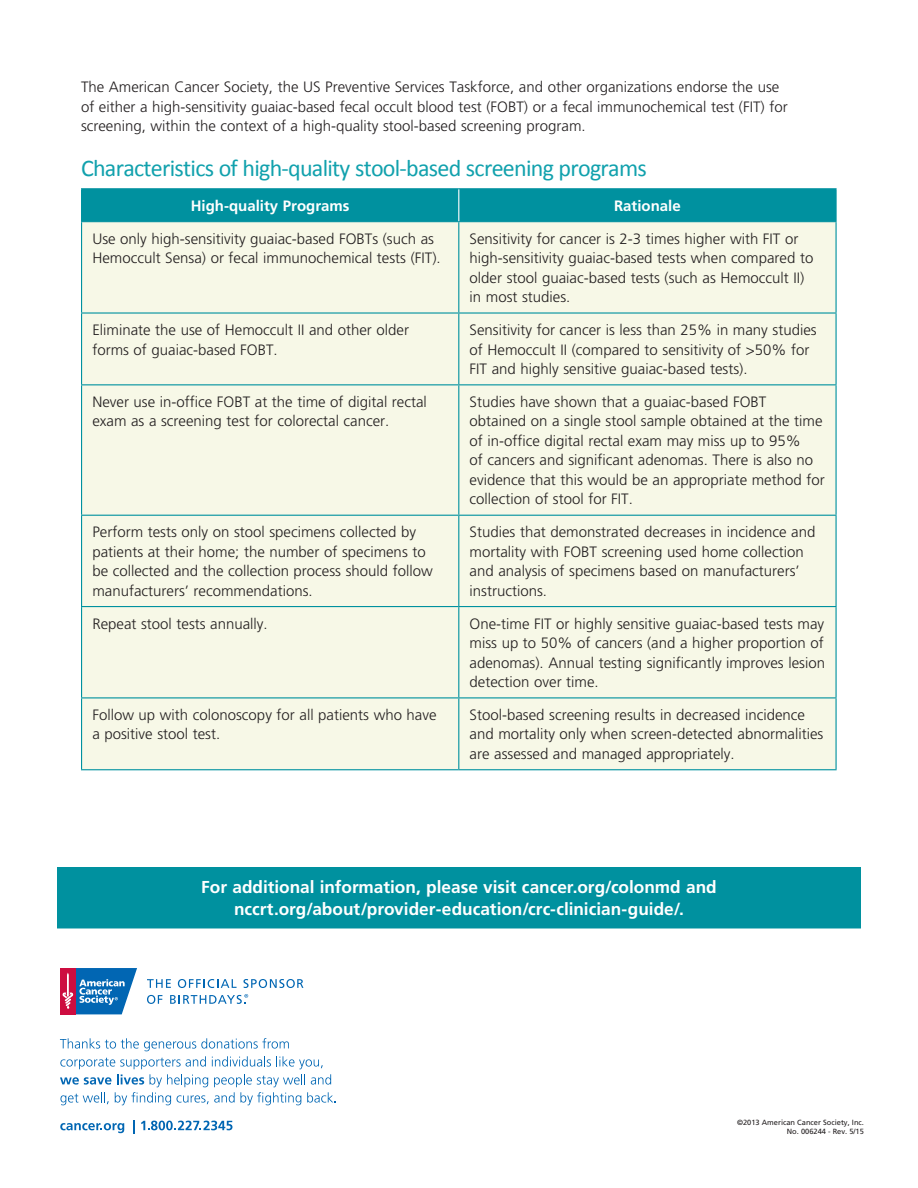
<style>
.page{position:relative;width:918px;height:1188px;background:#fff}
.page>*{position:absolute;margin:0;border:0;box-sizing:border-box;transform-origin:0 0}
.t1{font:24px "Calibri";letter-spacing:-.03em;color:#11a1ad}
.t2{font:700 17.25px/21.8px "Frutiger LT Std";color:#fff;text-align:center}
.t3{font:300 15px/19.5px "Frutiger LT Std";color:#231f20}
.t4{font:700 15px "Frutiger LT Std";color:#fff}
.t5{font:7.5px/9px "Frutiger LT Std";color:#231f20;text-align:right}
</style>
<div class="page">
<div style="left:82px;top:189px;width:754px;height:32px;background:#00919f"></div>
<div style="left:82px;top:222px;width:754px;height:547px;background:#f7f8e7"></div>
<hr style="left:81px;top:188px;width:378px;height:1px;background:#00919f">
<hr style="left:81px;top:189px;width:1px;height:32px;background:#00919f">
<hr style="left:459px;top:188px;width:378px;height:1px;background:#00919f">
<hr style="left:836px;top:189px;width:1px;height:32px;background:#00919f">
<hr style="left:81px;top:221px;width:378px;height:1px;background:#00919f">
<hr style="left:81px;top:222px;width:1px;height:90px;background:#00919f">
<hr style="left:459px;top:221px;width:378px;height:1px;background:#00919f">
<hr style="left:458px;top:222px;width:1px;height:90px;background:#00919f">
<hr style="left:836px;top:222px;width:1px;height:90px;background:#00919f">
<hr style="left:81px;top:312px;width:378px;height:2px;background:#00919f">
<hr style="left:81px;top:314px;width:1px;height:70px;background:#00919f">
<hr style="left:459px;top:312px;width:378px;height:2px;background:#00919f">
<hr style="left:458px;top:314px;width:1px;height:70px;background:#00919f">
<hr style="left:836px;top:314px;width:1px;height:70px;background:#00919f">
<hr style="left:81px;top:384px;width:378px;height:1px;background:#00919f">
<hr style="left:81px;top:385px;width:1px;height:130px;background:#00919f">
<hr style="left:459px;top:384px;width:378px;height:1px;background:#00919f">
<hr style="left:458px;top:385px;width:1px;height:130px;background:#00919f">
<hr style="left:836px;top:385px;width:1px;height:130px;background:#00919f">
<hr style="left:81px;top:515px;width:378px;height:1px;background:#00919f">
<hr style="left:81px;top:516px;width:1px;height:90px;background:#00919f">
<hr style="left:459px;top:515px;width:378px;height:1px;background:#00919f">
<hr style="left:458px;top:516px;width:1px;height:90px;background:#00919f">
<hr style="left:836px;top:516px;width:1px;height:90px;background:#00919f">
<hr style="left:81px;top:606px;width:378px;height:1px;background:#00919f">
<hr style="left:81px;top:607px;width:1px;height:90px;background:#00919f">
<hr style="left:459px;top:606px;width:378px;height:1px;background:#00919f">
<hr style="left:458px;top:607px;width:1px;height:90px;background:#00919f">
<hr style="left:836px;top:607px;width:1px;height:90px;background:#00919f">
<hr style="left:81px;top:697px;width:378px;height:1px;background:#00919f">
<hr style="left:81px;top:698px;width:1px;height:71px;background:#00919f">
<hr style="left:459px;top:697px;width:378px;height:1px;background:#00919f">
<hr style="left:458px;top:698px;width:1px;height:71px;background:#00919f">
<hr style="left:836px;top:698px;width:1px;height:71px;background:#00919f">
<hr style="left:81px;top:769px;width:378px;height:1px;background:#00919f">
<hr style="left:459px;top:769px;width:378px;height:1px;background:#00919f">
<hr style="left:458px;top:189px;width:1px;height:32px;background:#fff">
<div style="left:54px;top:864px;width:810px;height:68px;background:#00919f;border:3px solid #fff"></div>
<svg style="left:60px;top:1123px;width:64px;height:10px"></svg>
<svg style="left:133px;top:1120px;width:1px;height:14px"></svg>
<svg style="left:141px;top:1121px;width:91px;height:9px"></svg>
<svg style="left:60px;top:1038px;width:276px;height:67px"></svg>
<svg style="left:147px;top:979px;width:24px;height:9px"></svg>
<svg style="left:178px;top:979px;width:59px;height:9px"></svg>
<svg style="left:243px;top:979px;width:60px;height:9px"></svg>
<svg style="left:147px;top:995px;width:15px;height:9px"></svg>
<svg style="left:170px;top:994px;width:78px;height:10px"></svg>
<svg style="left:60px;top:968px;width:77px;height:47px"></svg>
<p class="t3" style="left:81px;top:78px;width:708px">The American Cancer Society, the US Preventive Services Taskforce, and other organizations endorse the use of either a high-sensitivity guaiac-based fecal occult blood test (FOBT) or a fecal immunochemical test (FIT) for screening, within the context of a high-quality stool-based screening program.</p>
<h1 class="t1" style="left:81px;top:152px;width:567px">Characteristics of high-quality stool-based screening programs</h1>
<p class="t4" style="left:191px;top:197px;width:160px">High-quality Programs</p>
<p class="t4" style="left:614px;top:197px;width:68px">Rationale</p>
<p class="t3" style="left:92px;top:229px;width:350px">Use only high-sensitivity guaiac-based FOBTs (such as<br>Hemoccult Sensa) or fecal immunochemical tests (FIT).</p>
<p class="t3" style="left:470px;top:229px;width:345px">Sensitivity for cancer is 2-3 times higher with FIT or high-sensitivity guaiac-based tests when compared to older stool guaiac-based tests (such as Hemoccult II) in most studies.</p>
<p class="t3" style="left:92px;top:320px;width:318px">Eliminate the use of Hemoccult II and other older forms of guaiac-based FOBT.</p>
<p class="t3" style="left:470px;top:320px;width:349px">Sensitivity for cancer is less than 25% in many studies of Hemoccult II (compared to sensitivity of &gt;50% for<br>FIT and highly sensitive guaiac-based tests).</p>
<p class="t3" style="left:92px;top:392px;width:336px">Never use in-office FOBT at the time of digital rectal exam as a screening test for colorectal cancer.</p>
<p class="t3" style="left:470px;top:392px;width:357px">Studies have shown that a guaiac-based FOBT obtained on a single stool sample obtained at the time of in-office digital rectal exam may miss up to 95%<br>of cancers and significant adenomas. There is also no evidence that this would be an appropriate method for collection of stool for FIT.</p>
<p class="t3" style="left:92px;top:523px;width:342px">Perform tests only on stool specimens collected by patients at their home; the number of specimens to be collected and the collection process should follow manufacturers’ recommendations.</p>
<p class="t3" style="left:470px;top:523px;width:347px">Studies that demonstrated decreases in incidence and mortality with FOBT screening used home collection and analysis of specimens based on manufacturers’ instructions.</p>
<p class="t3" style="left:92px;top:614px;width:177px">Repeat stool tests annually.</p>
<p class="t3" style="left:470px;top:614px;width:357px;text-align:justify">One-time FIT or highly sensitive guaiac-based tests may miss up to 50% of cancers (and a higher proportion of adenomas). Annual testing significantly improves lesion detection over time.</p>
<p class="t3" style="left:92px;top:705px;width:346px">Follow up with colonoscopy for all patients who have a positive stool test.</p>
<p class="t3" style="left:470px;top:705px;width:355px">Stool-based screening results in decreased incidence and mortality only when screen-detected abnormalities are assessed and managed appropriately.</p>
<p class="t2" style="left:201px;top:877px;width:517px">For additional information, please visit cancer.org/colonmd and nccrt.org/about/provider-education/crc-clinician-guide/.</p>
<p class="t5" style="left:737px;top:1118px;width:128px">©2013 American Cancer Society, Inc.<br>No. 006244 - Rev. 5/15</p>
</div>
